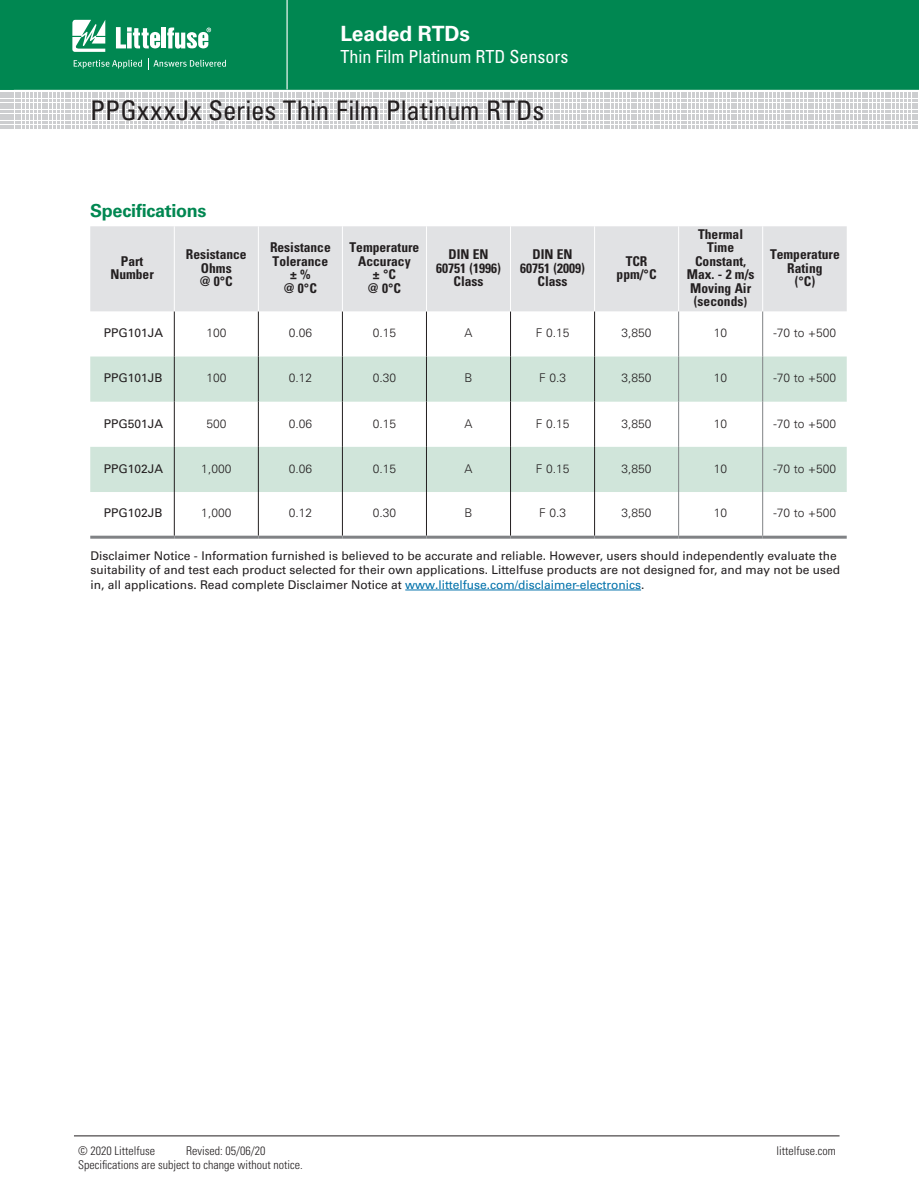
<style>
.page{position:relative;width:919px;height:1191px;background:#fff}
.page>*{position:absolute;margin:0;border:0;box-sizing:border-box;transform-origin:0 0}
.t1{font:condensed 27px "Univers LT Std";color:#231f20}
.t2{font:700 21px "Univers LT Std";letter-spacing:-.005em;color:#fff}
.t3{font:condensed 18px "Univers LT Std";color:#fff}
.t4{font:700 18px "Univers LT Std";letter-spacing:-.02em;color:#008751}
.t5{font:700 condensed 13.5px/13.5px "Univers LT Std";color:#231f20;text-align:center}
.t6{font:12px/14.4px "Univers LT Std";color:#231f20}
.t7{font:300 12px "Univers LT Std";color:#231f20}
.t8{font:300 condensed 12px "Univers LT Std";color:#231f20}
.s1{font-stretch:normal;font-size:12px}
.s2{color:#0071aa}
</style>
<div class="page">
<hr style="left:74px;top:1135px;width:765px;height:1px;background:#231f20">
<svg style="left:0;top:0;width:917px;height:127px;background:#46a37e"></svg>
<div style="left:90px;top:226px;width:756px;height:85px;background:#e1e2e4"></div>
<svg style="left:90px;top:356px;width:756px;height:136px;fill:#d0e5da"></svg>
<svg style="left:90px;top:538px;width:756px;height:1px"></svg>
<hr style="left:174px;top:311px;width:1px;height:45px;background:#231f20">
<hr style="left:258px;top:311px;width:1px;height:45px;background:#231f20">
<hr style="left:342px;top:311px;width:1px;height:45px;background:#231f20">
<hr style="left:426px;top:311px;width:1px;height:45px;background:#231f20">
<hr style="left:510px;top:311px;width:1px;height:45px;background:#231f20">
<hr style="left:594px;top:311px;width:1px;height:45px;background:#231f20">
<hr style="left:174px;top:226px;width:1px;height:85px;background:#fff">
<hr style="left:258px;top:226px;width:1px;height:85px;background:#fff">
<hr style="left:342px;top:226px;width:1px;height:85px;background:#fff">
<hr style="left:426px;top:226px;width:1px;height:85px;background:#fff">
<hr style="left:510px;top:226px;width:1px;height:85px;background:#fff">
<hr style="left:594px;top:226px;width:1px;height:85px;background:#fff">
<hr style="left:174px;top:356px;width:1px;height:46px;background:#231f20">
<hr style="left:258px;top:356px;width:1px;height:46px;background:#231f20">
<hr style="left:342px;top:356px;width:1px;height:46px;background:#231f20">
<hr style="left:426px;top:356px;width:1px;height:46px;background:#231f20">
<hr style="left:510px;top:356px;width:1px;height:46px;background:#231f20">
<hr style="left:594px;top:356px;width:1px;height:46px;background:#231f20">
<hr style="left:174px;top:402px;width:1px;height:45px;background:#231f20">
<hr style="left:258px;top:402px;width:1px;height:45px;background:#231f20">
<hr style="left:342px;top:402px;width:1px;height:45px;background:#231f20">
<hr style="left:426px;top:402px;width:1px;height:45px;background:#231f20">
<hr style="left:510px;top:402px;width:1px;height:45px;background:#231f20">
<hr style="left:594px;top:402px;width:1px;height:45px;background:#231f20">
<hr style="left:174px;top:447px;width:1px;height:45px;background:#231f20">
<hr style="left:258px;top:447px;width:1px;height:45px;background:#231f20">
<hr style="left:342px;top:447px;width:1px;height:45px;background:#231f20">
<hr style="left:426px;top:447px;width:1px;height:45px;background:#231f20">
<hr style="left:510px;top:447px;width:1px;height:45px;background:#231f20">
<hr style="left:594px;top:447px;width:1px;height:45px;background:#231f20">
<hr style="left:174px;top:492px;width:1px;height:43px;background:#231f20">
<hr style="left:258px;top:492px;width:1px;height:43px;background:#231f20">
<hr style="left:342px;top:492px;width:1px;height:43px;background:#231f20">
<hr style="left:426px;top:492px;width:1px;height:43px;background:#231f20">
<hr style="left:510px;top:492px;width:1px;height:43px;background:#231f20">
<hr style="left:594px;top:492px;width:1px;height:43px;background:#231f20">
<hr style="left:90px;top:535px;width:84px;height:3px;background:#808285">
<hr style="left:174px;top:535px;width:84px;height:3px;background:#808285">
<hr style="left:258px;top:535px;width:84px;height:3px;background:#808285">
<hr style="left:342px;top:535px;width:84px;height:3px;background:#808285">
<hr style="left:426px;top:535px;width:84px;height:3px;background:#808285">
<hr style="left:510px;top:535px;width:84px;height:3px;background:#808285">
<hr style="left:594px;top:535px;width:84px;height:3px;background:#808285">
<hr style="left:678px;top:535px;width:84px;height:3px;background:#808285">
<hr style="left:762px;top:535px;width:84px;height:3px;background:#808285">
<hr style="left:678px;top:311px;width:1px;height:45px;background:#808285">
<hr style="left:762px;top:311px;width:1px;height:45px;background:#808285">
<hr style="left:678px;top:356px;width:1px;height:46px;background:#808285">
<hr style="left:762px;top:356px;width:1px;height:46px;background:#808285">
<hr style="left:678px;top:402px;width:1px;height:45px;background:#808285">
<hr style="left:762px;top:402px;width:1px;height:45px;background:#808285">
<hr style="left:678px;top:447px;width:1px;height:45px;background:#808285">
<hr style="left:762px;top:447px;width:1px;height:45px;background:#808285">
<hr style="left:678px;top:492px;width:1px;height:43px;background:#808285">
<hr style="left:762px;top:492px;width:1px;height:43px;background:#808285">
<hr style="left:678px;top:226px;width:1px;height:85px;background:#fff">
<hr style="left:762px;top:226px;width:1px;height:85px;background:#fff">
<hr style="left:405px;top:589px;width:236px;height:1px;background:#0071aa">
<h2 class="t2" style="left:340px;top:21px;width:131px">Leaded RTDs</h2>
<h3 class="t3" style="left:340px;top:45px;width:229px">Thin Film Platinum RTD Sensors</h3>
<h1 class="t1" style="left:90px;top:94px;width:455px">PPGxxxJx Series Thin Film Platinum RTDs</h1>
<h3 class="t4" style="left:90px;top:200px;width:118px">Specifications</h3>
<p class="t5" style="left:110px;top:254px;width:45px">Part<br>Number</p>
<p class="t5" style="left:186px;top:247px;width:62px">Resistance<br>Ohms<br>@ 0°C</p>
<p class="t5" style="left:270px;top:241px;width:62px">Resistance<br>Tolerance ± %<br>@ 0°C</p>
<p class="t5" style="left:349px;top:241px;width:71px">Temperature<br>Accuracy<br>± °C<br>@ 0°C</p>
<p class="t5" style="left:436px;top:247px;width:66px">DIN EN<br>60751 (1996)<br>Class</p>
<p class="t5" style="left:520px;top:247px;width:66px">DIN EN<br>60751 (2009)<br>Class</p>
<p class="t5" style="left:616px;top:254px;width:41px">TCR ppm/°C</p>
<p class="t5" style="left:686px;top:227px;width:69px">Thermal<br>Time<br>Constant,<br>Max. - 2 m/s<br>Moving Air (seconds<span class="s1">)</span></p>
<p class="t5" style="left:770px;top:247px;width:71px">Temperature<br>Rating<br>(°C)</p>
<p class="t6" style="left:104px;top:326px;width:61px">PPG101JA</p>
<p class="t7" style="left:206px;top:326px;width:22px">100</p>
<p class="t7" style="left:289px;top:326px;width:25px">0.06</p>
<p class="t7" style="left:373px;top:326px;width:25px">0.15</p>
<p class="t7" style="left:464px;top:326px;width:10px">A</p>
<p class="t7" style="left:535px;top:326px;width:35px">F 0.15</p>
<p class="t7" style="left:621px;top:326px;width:32px">3,850</p>
<p class="t7" style="left:714px;top:326px;width:15px">10</p>
<p class="t7" style="left:773px;top:326px;width:64px">-70 to +500</p>
<p class="t6" style="left:104px;top:371px;width:60px">PPG101JB</p>
<p class="t7" style="left:206px;top:371px;width:22px">100</p>
<p class="t7" style="left:289px;top:371px;width:25px">0.12</p>
<p class="t7" style="left:373px;top:371px;width:25px">0.30</p>
<p class="t7" style="left:464px;top:371px;width:10px">B</p>
<p class="t7" style="left:539px;top:371px;width:29px">F 0.3</p>
<p class="t7" style="left:621px;top:371px;width:32px">3,850</p>
<p class="t7" style="left:714px;top:371px;width:15px">10</p>
<p class="t7" style="left:773px;top:371px;width:64px">-70 to +500</p>
<p class="t6" style="left:104px;top:416px;width:61px">PPG501JA</p>
<p class="t7" style="left:206px;top:416px;width:22px">500</p>
<p class="t7" style="left:289px;top:416px;width:25px">0.06</p>
<p class="t7" style="left:373px;top:416px;width:25px">0.15</p>
<p class="t7" style="left:464px;top:416px;width:10px">A</p>
<p class="t7" style="left:535px;top:416px;width:35px">F 0.15</p>
<p class="t7" style="left:621px;top:416px;width:32px">3,850</p>
<p class="t7" style="left:714px;top:416px;width:15px">10</p>
<p class="t7" style="left:773px;top:416px;width:64px">-70 to +500</p>
<p class="t6" style="left:104px;top:461px;width:61px">PPG102JA</p>
<p class="t7" style="left:201px;top:461px;width:32px">1,000</p>
<p class="t7" style="left:289px;top:461px;width:25px">0.06</p>
<p class="t7" style="left:373px;top:461px;width:25px">0.15</p>
<p class="t7" style="left:464px;top:461px;width:10px">A</p>
<p class="t7" style="left:535px;top:461px;width:35px">F 0.15</p>
<p class="t7" style="left:621px;top:461px;width:32px">3,850</p>
<p class="t7" style="left:714px;top:461px;width:15px">10</p>
<p class="t7" style="left:773px;top:461px;width:64px">-70 to +500</p>
<p class="t6" style="left:104px;top:506px;width:60px">PPG102JB</p>
<p class="t7" style="left:201px;top:506px;width:32px">1,000</p>
<p class="t7" style="left:289px;top:506px;width:25px">0.12</p>
<p class="t7" style="left:373px;top:506px;width:25px">0.30</p>
<p class="t7" style="left:464px;top:506px;width:10px">B</p>
<p class="t7" style="left:539px;top:506px;width:29px">F 0.3</p>
<p class="t7" style="left:621px;top:506px;width:32px">3,850</p>
<p class="t7" style="left:714px;top:506px;width:15px">10</p>
<p class="t7" style="left:773px;top:506px;width:64px">-70 to +500</p>
<p class="t6" style="left:91px;top:548px;width:751px">Disclaimer Notice - Information furnished is believed to be accurate and reliable. However, users should independently evaluate the suitability of and test each product selected for their own applications. Littelfuse products are not designed for, and may not be used in, all applications. Read complete Disclaimer Notice at <span class="s2">www.littelfuse.com/disclaimer-electronics</span>.</p>
<p class="t8" style="left:78px;top:1143px;width:78px">© 2020 Littelfuse</p>
<p class="t8" style="left:186px;top:1143px;width:81px">Revised: 05/06/20</p>
<p class="t8" style="left:776px;top:1143px;width:61px">littelfuse.com</p>
<p class="t8" style="left:78px;top:1157px;width:226px">Specifications are subject to change without notice.</p>
</div>
